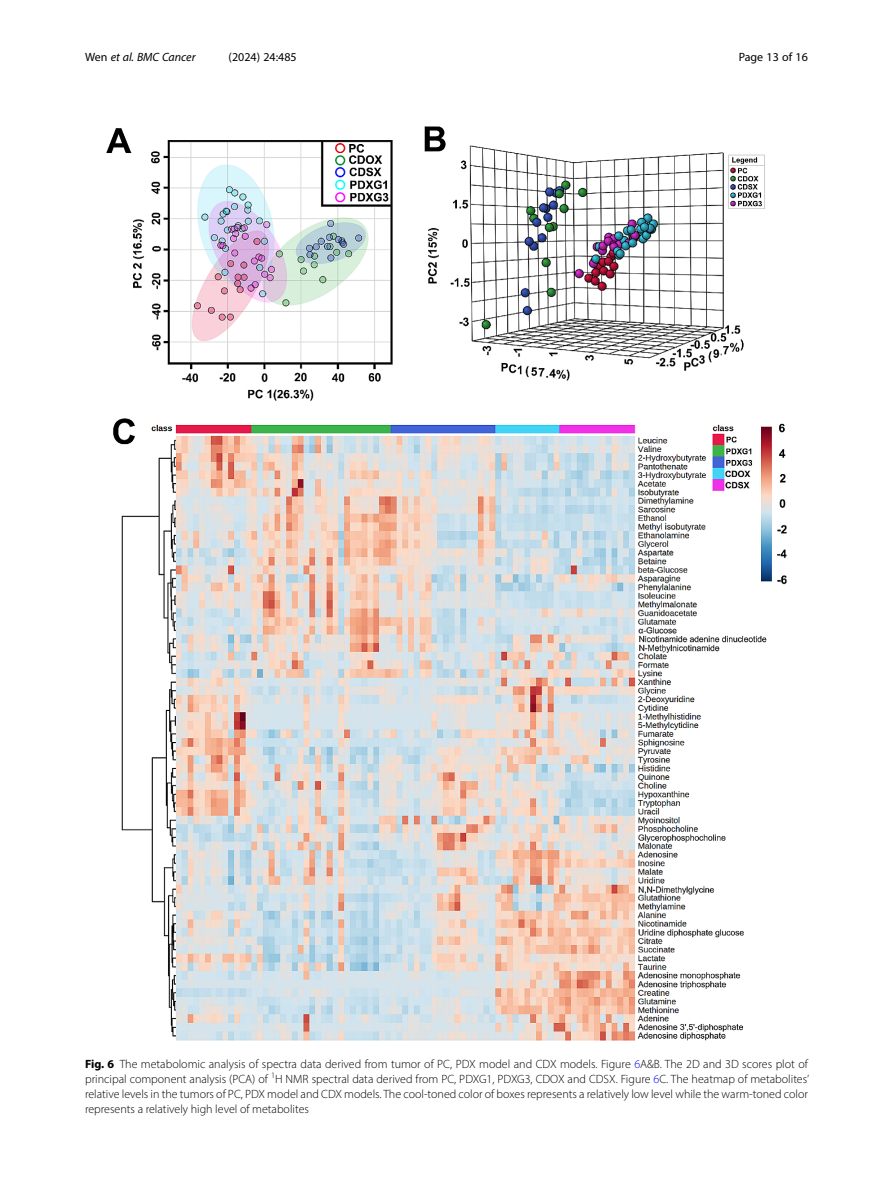
<style>
.page{position:relative;width:893px;height:1191px;background:#fff}
.page>*{position:absolute;margin:0;border:0;box-sizing:border-box;transform-origin:0 0}
.Figure_Caption{font:300 12px/15px "Myriad Pro";color:#000;text-align:justify}
.t1{font:12px "Myriad Pro";color:#000}
.t2{font:italic 12px "Myriad Pro";color:#000}
.s1{font-style:normal}
.s2{font-weight:700}
.s3{color:#00f}
</style>
<div class="page">
<img style="left:106px;top:126px;width:681px;height:914px">
<p class="t2" style="left:85px;top:50px;width:112px"><span class="s1">Wen</span> et al. BMC Cancer</p>
<p class="t1" style="left:229px;top:50px;width:70px">(2024) 24:485</p>
<p class="t1" style="left:739px;top:50px;width:71px">Page 13 of 16</p>
<p class="Figure_Caption" style="left:85px;top:1056px;width:726px"><span class="s2">Fig. 6</span> The metabolomic analysis of spectra data derived from tumor of PC, PDX model and CDX models. Figure <span class="s3">6</span>A&amp;B. The 2D and 3D scores plot of principal component analysis (PCA) of <sup>1</sup>H NMR spectral data derived from PC, PDXG1, PDXG3, CDOX and CDSX. Figure <span class="s3">6</span>C. The heatmap of metabolites’ relative levels in the tumors of PC, PDX model and CDX models. The cool-toned color of boxes represents a relatively low level while the warm-toned color represents a relatively high level of metabolites</p>
</div>
